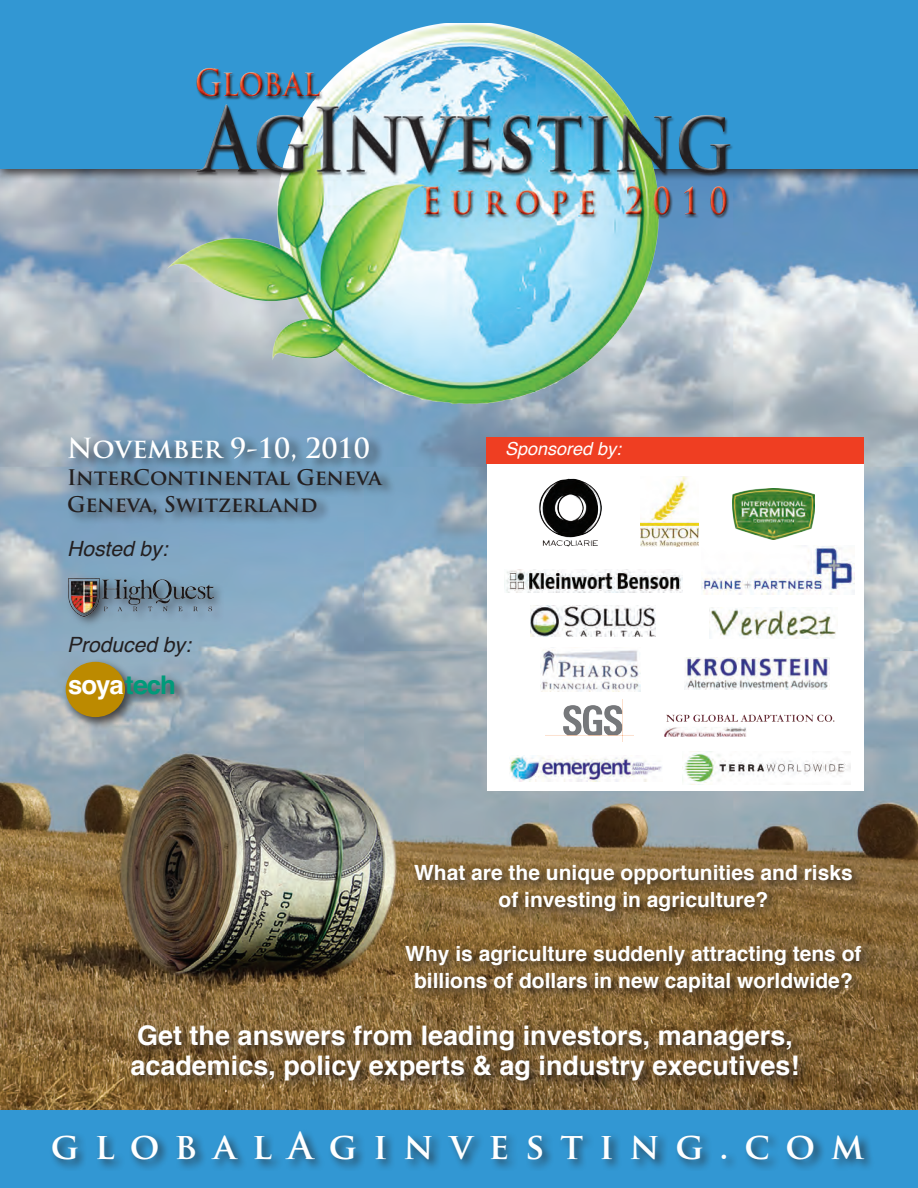
<style>
.page{position:relative;width:918px;height:1188px;background:#fff}
.page>*{position:absolute;margin:0;border:0;box-sizing:border-box;transform-origin:0 0}
.t1{font:700 36px "Trajan Pro";letter-spacing:.44em;color:#fff}
.t2{font:700 27px/30px "Helvetica";color:#fff}
.t3{font:700 27px "Trajan Pro";color:#fff}
.t4{font:700 25.8px "Helvetica";letter-spacing:-.03em;color:#fff}
.t5{font:700 21px/27px "Helvetica";color:#fff;text-align:center}
.t6{font:700 21px "Trajan Pro";color:#231f20}
.t7{font:italic 21px "Helvetica";color:#231f20}
.t8{font:italic 18px "Helvetica";color:#fff}
.s1{color:#009b7a}
</style>
<div class="page">
<img style="left:0;top:182px;width:918px;height:929px">
<div style="left:0;top:0;width:918px;height:182px;background:#231f20;opacity:.75"></div>
<div style="left:0;top:0;width:918px;height:169px;background:#3297d3"></div>
<div style="left:62px;top:658px;width:125px;height:72px;background:#231f20;opacity:.75"></div>
<div style="left:66px;top:662px;width:59px;height:55px;background:#bc8a00;border-radius:50%"></div>
<div style="left:64px;top:574px;width:161px;height:55px;background:#231f20;opacity:.75"></div>
<img style="left:67px;top:574px;width:147px;height:44px">
<div style="left:67px;top:434px;width:329px;height:92px;background:#231f20;opacity:.75"></div>
<div style="left:402px;top:861px;width:471px;height:143px;background:#231f20;opacity:.75"></div>
<img style="left:167px;top:23px;width:596px;height:401px">
<div style="left:0;top:1111px;width:918px;height:77px;background:#3297d3"></div>
<div style="left:49px;top:1128px;width:826px;height:43px;background:#231f20;opacity:.75"></div>
<div style="left:127px;top:1021px;width:683px;height:72px;background:#231f20;opacity:.75"></div>
<div style="left:488px;top:465px;width:376px;height:326px;background:#fff"></div>
<img style="left:539px;top:479px;width:63px;height:68px">
<img style="left:702px;top:546px;width:153px;height:48px">
<img style="left:732px;top:489px;width:83px;height:51px">
<img style="left:510px;top:755px;width:152px;height:26px">
<div style="left:487px;top:438px;width:377px;height:26px;background:#ef3e22"></div>
<img style="left:531px;top:605px;width:125px;height:31px">
<img style="left:709px;top:607px;width:127px;height:31px">
<img style="left:541px;top:647px;width:100px;height:44px">
<img style="left:682px;top:753px;width:168px;height:32px">
<img style="left:664px;top:714px;width:171px;height:23px">
<img style="left:545px;top:700px;width:88px;height:41px">
<img style="left:641px;top:476px;width:58px;height:71px">
<img style="left:504px;top:570px;width:178px;height:23px">
<img style="left:684px;top:657px;width:145px;height:32px">
<p class="t3" style="left:67px;top:431px;width:304px">November 9-10, 2010</p>
<p class="t6" style="left:67px;top:464px;width:316px">InterContinental Geneva</p>
<p class="t6" style="left:67px;top:491px;width:252px">Geneva, Switzerland</p>
<p class="t7" style="left:67px;top:532px;width:102px">Hosted by:</p>
<p class="t7" style="left:67px;top:628px;width:125px">Produced by:</p>
<p class="t4" style="left:68px;top:675px;width:109px">soya<span class="s1">tech</span></p>
<p class="t8" style="left:505px;top:435px;width:118px">Sponsored by:</p>
<p class="t5" style="left:414px;top:859px;width:440px">What are the unique opportunities and risks of investing in agriculture?</p>
<p class="t5" style="left:405px;top:940px;width:458px">Why is agriculture suddenly attracting tens of billions of dollars in new capital worldwide?</p>
<p class="t2" style="left:130px;top:1021px;width:671px">Get the answers from leading investors, managers, academics, policy experts &amp; ag industry executives!</p>
<p class="t1" style="left:51px;top:1123px;width:815px">globalAginvesting.com</p>
</div>
